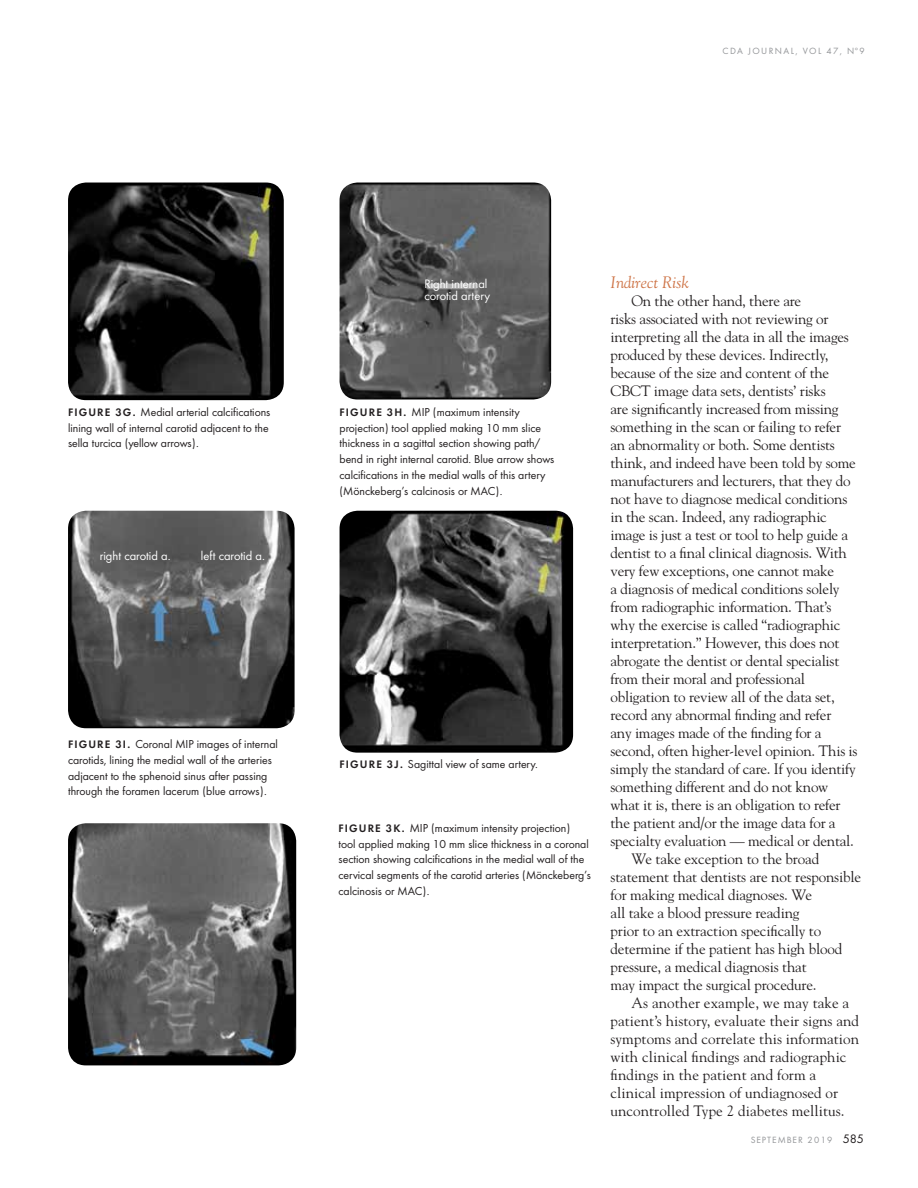
<style>
.page{position:relative;width:918px;height:1188px;background:#fff}
.page>*{position:absolute;margin:0;border:0;box-sizing:border-box;transform-origin:0 0}
.t1{font:italic 16.5px "Goudy Std";color:#ce7447}
.t2{font:15px "Goudy Std";letter-spacing:-.015em;color:#231f20}
.t3{font:15px "Goudy Std";letter-spacing:.005em;color:#231f20}
.t4{font:12.75px/11.2px "Futura Boo";color:#fff}
.t5{font:12px/15.8px "Futura Boo";color:#231f20}
.t6{font:9.3px "Futura SC Boo";letter-spacing:.15em;color:#939598}
.t7{font:9.3px "Futura SC Boo";letter-spacing:.1em;color:#939598}
.s1{font-family:"Futura Boo"}
.s2{font-family:"Futura Dem";font-size:11.25px}
.s3{font-family:"Futura Boo";font-size:12.75px;color:#231f20}
</style>
<div class="page">
<img style="left:68px;top:183px;width:216px;height:217px">
<img style="left:340px;top:511px;width:233px;height:242px">
<img style="left:68px;top:823px;width:228px;height:242px">
<img style="left:68px;top:511px;width:227px;height:217px">
<img style="left:340px;top:183px;width:211px;height:216px">
<p class="t6" style="left:723px;top:46px;width:144px">CDA JOURNAL, VOL <span class="s1">47</span>, Nº<span class="s1">9</span></p>
<p class="t4" style="left:424px;top:279px;width:67px">Right internal corotid artery</p>
<p class="t5" style="left:68px;top:404px;width:204px"><span class="s2">FIGURE 3G.</span> Medial arterial calcifications lining wall of internal carotid adjacent to the sella turcica (yellow arrows).</p>
<p class="t5" style="left:340px;top:404px;width:216px"><span class="s2">FIGURE 3H.</span> MIP (maximum intensity projection) tool applied making 10 mm slice thickness in a sagittal section showing path/ bend in right internal carotid. Blue arrow shows calcifications in the medial walls of this artery (Mönckeberg’s calcinosis or MAC).</p>
<p class="t4" style="left:100px;top:550px;width:72px">right carotid a.</p>
<p class="t4" style="left:201px;top:550px;width:66px">left carotid a.</p>
<p class="t5" style="left:68px;top:736px;width:211px"><span class="s2">FIGURE 3I.</span> Coronal MIP images of internal carotids, lining the medial wall of the arteries adjacent to the sphenoid sinus after passing through the foramen lacerum (blue arrows).</p>
<p class="t5" style="left:340px;top:756px;width:200px"><span class="s2">FIGURE 3J.</span> Sagittal view of same artery.</p>
<p class="t5" style="left:339px;top:820px;width:254px"><span class="s2">FIGURE 3K.</span> MIP (maximum intensity projection)<br>tool applied making 10 mm slice thickness in a coronal section showing calcifications in the medial wall of the cervical segments of the carotid arteries (Mönckeberg’s calcinosis or MAC).</p>
<p class="t1" style="left:611px;top:272px;width:80px">Indirect Risk</p>
<p class="t2" style="left:632px;top:291px;width:171px">On the other hand, there are</p>
<p class="t2" style="left:611px;top:309px;width:219px">risks associated with not reviewing or</p>
<p class="t2" style="left:611px;top:327px;width:240px">interpreting all the data in all the images</p>
<p class="t2" style="left:611px;top:345px;width:220px">produced by these devices. Indirectly,</p>
<p class="t2" style="left:611px;top:363px;width:220px">because of the size and content of the</p>
<p class="t2" style="left:611px;top:381px;width:217px">CBCT image data sets, dentists’ risks</p>
<p class="t2" style="left:611px;top:399px;width:230px">are significantly increased from missing</p>
<p class="t2" style="left:611px;top:417px;width:232px">something in the scan or failing to refer</p>
<p class="t2" style="left:611px;top:435px;width:226px">an abnormality or both. Some dentists</p>
<p class="t2" style="left:611px;top:453px;width:247px">think, and indeed have been told by some</p>
<p class="t2" style="left:611px;top:471px;width:242px">manufacturers and lecturers, that they do</p>
<p class="t2" style="left:611px;top:489px;width:238px">not have to diagnose medical conditions</p>
<p class="t2" style="left:611px;top:507px;width:218px">in the scan. Indeed, any radiographic</p>
<p class="t2" style="left:611px;top:525px;width:239px">image is just a test or tool to help guide a</p>
<p class="t2" style="left:611px;top:543px;width:238px">dentist to a final clinical diagnosis. With</p>
<p class="t2" style="left:611px;top:561px;width:225px">very few exceptions, one cannot make</p>
<p class="t2" style="left:611px;top:579px;width:231px">a diagnosis of medical conditions solely</p>
<p class="t2" style="left:611px;top:597px;width:223px">from radiographic information. That’s</p>
<p class="t2" style="left:611px;top:615px;width:231px">why the exercise is called “radiographic</p>
<p class="t2" style="left:611px;top:633px;width:230px">interpretation.” However, this does not</p>
<p class="t2" style="left:611px;top:651px;width:230px">abrogate the dentist or dental specialist</p>
<p class="t2" style="left:611px;top:669px;width:196px">from their moral and professional</p>
<p class="t2" style="left:611px;top:687px;width:226px">obligation to review all of the data set,</p>
<p class="t2" style="left:611px;top:705px;width:222px">record any abnormal finding and refer</p>
<p class="t2" style="left:611px;top:723px;width:213px">any images made of the finding for a</p>
<p class="t2" style="left:611px;top:741px;width:249px">second, often higher-level opinion. This is</p>
<p class="t2" style="left:611px;top:759px;width:247px">simply the standard of care. If you identify</p>
<p class="t2" style="left:611px;top:777px;width:219px">something different and do not know</p>
<p class="t2" style="left:611px;top:795px;width:232px">what it is, there is an obligation to refer</p>
<p class="t2" style="left:611px;top:813px;width:227px">the patient and/or the image data for a</p>
<p class="t2" style="left:611px;top:831px;width:245px">specialty evaluation — medical or dental.</p>
<p class="t2" style="left:632px;top:849px;width:189px">We take exception to the broad</p>
<p class="t2" style="left:611px;top:867px;width:252px">statement that dentists are not responsible</p>
<p class="t2" style="left:611px;top:885px;width:203px">for making medical diagnoses. We</p>
<p class="t2" style="left:611px;top:903px;width:191px">all take a blood pressure reading</p>
<p class="t2" style="left:611px;top:921px;width:212px">prior to an extraction specifically to</p>
<p class="t2" style="left:611px;top:939px;width:233px">determine if the patient has high blood</p>
<p class="t2" style="left:611px;top:957px;width:198px">pressure, a medical diagnosis that</p>
<p class="t2" style="left:611px;top:975px;width:208px">may impact the surgical procedure.</p>
<p class="t3" style="left:632px;top:993px;width:219px">As another example, we may take a</p>
<p class="t3" style="left:611px;top:1011px;width:250px">patient’s history, evaluate their signs and</p>
<p class="t3" style="left:611px;top:1029px;width:250px">symptoms and correlate this information</p>
<p class="t3" style="left:611px;top:1047px;width:238px">with clinical findings and radiographic</p>
<p class="t3" style="left:611px;top:1065px;width:207px">findings in the patient and form a</p>
<p class="t3" style="left:611px;top:1083px;width:229px">clinical impression of undiagnosed or</p>
<p class="t3" style="left:611px;top:1101px;width:235px">uncontrolled Type 2 diabetes mellitus.</p>
<p class="t7" style="left:751px;top:1135px;width:115px">SEPTEMBER <span class="s1">2019</span> <span class="s3">585</span></p>
</div>
